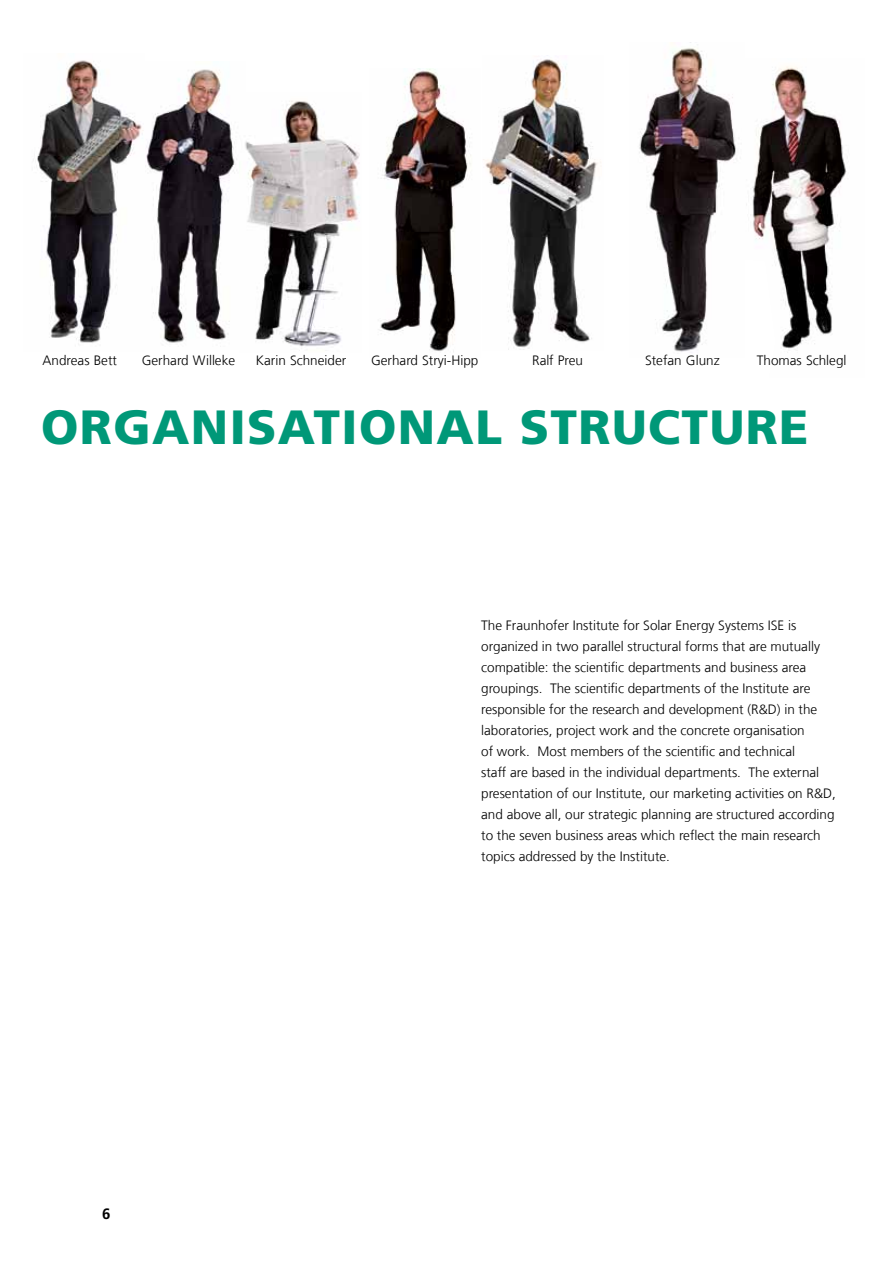
<style>
.page{position:relative;width:893px;height:1263px;background:#fff}
.page>*{position:absolute;margin:0;border:0;box-sizing:border-box;transform-origin:0 0}
.t1{font:900 48px "Frutiger LT Com";letter-spacing:.03em;color:#009878}
.t2{font:700 15px "Frutiger LT Com";color:#000}
.t3{font:300 13.5px/21px "Frutiger LT Com";color:#000}
</style>
<div class="page">
<img style="left:380px;top:68px;width:91px;height:284px">
<img style="left:33px;top:60px;width:110px;height:283px">
<img style="left:146px;top:69px;width:89px;height:274px">
<img style="left:245px;top:101px;width:115px;height:246px">
<img style="left:746px;top:66px;width:101px;height:287px">
<svg style="left:746px;top:257px;width:30px;height:96px"></svg>
<img style="left:483px;top:59px;width:118px;height:291px">
<img style="left:639px;top:48px;width:98px;height:304px">
<p class="t3" style="left:43px;top:350px;width:76px">Andreas Bett</p>
<p class="t3" style="left:142px;top:350px;width:95px">Gerhard Willeke</p>
<p class="t3" style="left:256px;top:350px;width:92px">Karin Schneider</p>
<p class="t3" style="left:371px;top:350px;width:109px">Gerhard Stryi-Hipp</p>
<p class="t3" style="left:532px;top:350px;width:52px">Ralf Preu</p>
<p class="t3" style="left:645px;top:350px;width:76px">Stefan Glunz</p>
<p class="t3" style="left:757px;top:350px;width:91px">Thomas Schlegl</p>
<p class="t1" style="left:41px;top:399px;width:355px">ORGAN ISATIONAL</p>
<p class="t1" style="left:520px;top:399px;width:256px">STRUCTURE</p>
<p class="t2" style="left:102px;top:1205px;width:10px">6</p>
<p class="t3" style="left:481px;top:615px;width:356px">The Fraunhofer Institute for Solar Energy Systems ISE is organized in two parallel structural forms that are mutually compatible: the scientific departments and business area groupings. The scientific departments of the Institute are responsible for the research and development (R&amp;D) in the laboratories, project work and the concrete organisation<br>of work. Most members of the scientific and technical<br>staff are based in the individual departments. The external presentation of our Institute, our marketing activities on R&amp;D, and above all, our strategic planning are structured according to the seven business areas which reflect the main research topics addressed by the Institute.</p>
</div>
